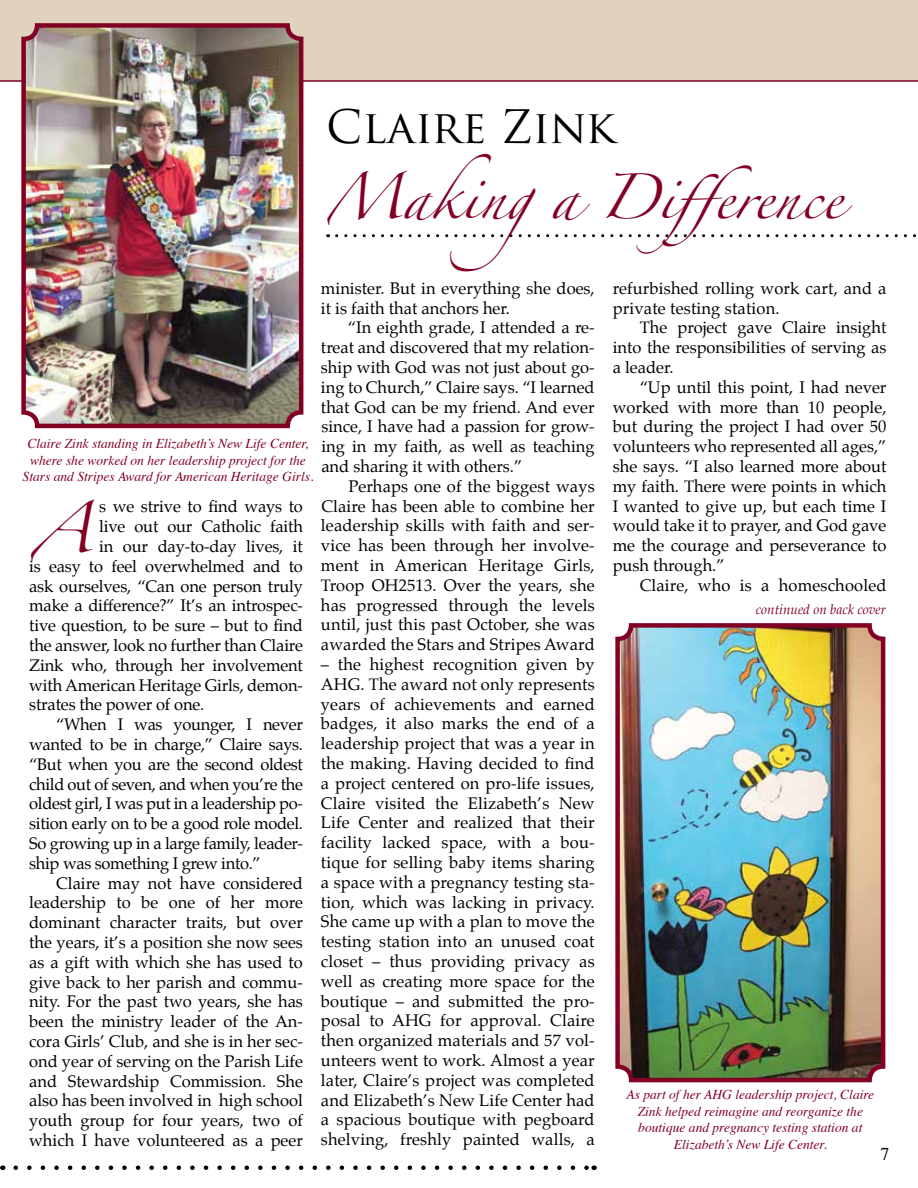
<style>
.page{position:relative;width:918px;height:1188px;background:#fff}
.page>*{position:absolute;margin:0;border:0;box-sizing:border-box;transform-origin:0 0}
.t1{font:45px "Trajan Pro";color:#000}
.t2{font:45px "Zapfino";color:#820024}
.t3{font:40.5px "Zapfino";color:#820024}
.t4{font:18px "Times";color:#000}
.t5{font:16.5px/19.8px "Palatino";color:#000;text-align:justify}
.t6{font:16.5px "Palatino";letter-spacing:-.02em;color:#000}
.t7{font:italic 13.5px/16.5px "Times";color:#820024;text-align:center}
.t8{font:italic 13.5px "Palatino";color:#820024}
</style>
<div class="page">
<div style="left:0;top:0;width:918px;height:82px;background:#e0d2bf"></div>
<img style="left:24px;top:25px;width:277px;height:398px">
<div style="left:21px;top:23px;width:282px;height:405px;border:4px solid #820024;border-radius:14px"></div>
<svg style="left:337px;top:234px;width:580px;height:3px"></svg>
<img style="left:620px;top:628px;width:260px;height:449px">
<div style="left:615px;top:623px;width:270px;height:459px;border:4px solid #820024;border-radius:14px"></div>
<svg style="left:16px;top:1166px;width:571px;height:4px"></svg>
<h1 class="t1" style="left:326px;top:98px;width:291px">Claire Zink</h1>
<h2 class="t3" style="left:326px;top:180px;width:518px">Makinga Difference</h2>
<p class="t5" style="left:321px;top:278px;width:275px">minister. But in everything she does, it is faith that anchors her.</p>
<p class="t5" style="left:321px;top:318px;width:275px;text-indent:27px">“In eighth grade, I attended a re&shy;treat and discovered that my relation&shy;ship with God was not just about go&shy;ing to Church,” Claire says. “I learned that God can be my friend. And ever since, I have had a passion for grow&shy;ing in my faith, as well as teaching and sharing it with others.”</p>
<p class="t5" style="left:321px;top:476px;width:275px;text-indent:27px">Perhaps one of the biggest ways Claire has been able to combine her leadership skills with faith and ser&shy;vice has been through her involve&shy;ment in American Heritage Girls, Troop OH2513. Over the years, she has progressed through the levels until, just this past October, she was awarded the Stars and Stripes Award</p>
<p class="t5" style="left:321px;top:654px;width:275px">– the highest recognition given by AHG. The award not only represents years of achievements and earned badges, it also marks the end of a leadership project that was a year in the making. Having decided to find a project centered on pro-life issues, Claire visited the Elizabeth’s New Life Center and realized that their facility lacked space, with a bou&shy;tique for selling baby items sharing a space with a pregnancy testing sta&shy;tion, which was lacking in privacy.<br>She came up with a plan to move the testing station into an unused coat closet – thus providing privacy as well as creating more space for the boutique – and submitted the pro&shy;posal to AHG for approval. Claire then organized materials and 57 vol&shy;unteers went to work. Almost a year later, Claire’s project was completed and Elizabeth’s New Life Center had a spacious boutique with pegboard shelving, freshly painted walls, a</p>
<p class="t7" style="left:23px;top:435px;width:292px">Claire Zink standing in Elizabeth’s New Life Center, where she worked on her leadership project for the<br>Stars and Stripes Award for American Heritage Girls.</p>
<h1 class="t2" style="left:33px;top:510px;width:61px">A</h1>
<p class="t5" style="left:99px;top:497px;width:205px">s we strive to find ways to</p>
<p class="t5" style="left:99px;top:517px;width:205px">live out our Catholic faith</p>
<p class="t5" style="left:99px;top:536px;width:205px">in our day-to-day lives, it</p>
<p class="t5" style="left:29px;top:556px;width:275px">is easy to feel overwhelmed and to</p>
<p class="t5" style="left:29px;top:576px;width:275px">ask ourselves, “Can one person truly</p>
<p class="t5" style="left:29px;top:596px;width:275px">make a difference?” It’s an introspec-</p>
<p class="t5" style="left:29px;top:616px;width:275px">tive question, to be sure – but to find</p>
<p class="t5" style="left:29px;top:635px;width:275px">the answer, look no further than Claire</p>
<p class="t5" style="left:29px;top:655px;width:275px">Zink who, through her involvement</p>
<p class="t5" style="left:29px;top:675px;width:275px">with American Heritage Girls, demon-</p>
<p class="t5" style="left:29px;top:695px;width:177px">strates the power of one.</p>
<p class="t6" style="left:56px;top:711px;width:248px">“When I was younger, I never</p>
<p class="t6" style="left:29px;top:731px;width:275px">wanted to be in charge,” Claire says.</p>
<p class="t6" style="left:29px;top:750px;width:275px">“But when you are the second oldest</p>
<p class="t6" style="left:29px;top:770px;width:275px">child out of seven, and when you’re the</p>
<p class="t6" style="left:29px;top:790px;width:275px">oldest girl, I was put in a leadership po-</p>
<p class="t6" style="left:29px;top:810px;width:275px">sition early on to be a good role model.</p>
<p class="t6" style="left:29px;top:830px;width:275px">So growing up in a large family, leader-</p>
<p class="t6" style="left:29px;top:849px;width:233px">ship was something I grew into.”</p>
<p class="t5" style="left:56px;top:873px;width:248px">Claire may not have considered</p>
<p class="t5" style="left:29px;top:893px;width:275px">leadership to be one of her more</p>
<p class="t5" style="left:29px;top:913px;width:275px">dominant character traits, but over</p>
<p class="t5" style="left:29px;top:932px;width:275px">the years, it’s a position she now sees</p>
<p class="t5" style="left:29px;top:952px;width:275px">as a gift with which she has used to</p>
<p class="t5" style="left:29px;top:972px;width:275px">give back to her parish and commu-</p>
<p class="t5" style="left:29px;top:992px;width:275px">nity. For the past two years, she has</p>
<p class="t5" style="left:29px;top:1012px;width:275px">been the ministry leader of the An-</p>
<p class="t5" style="left:29px;top:1031px;width:275px">cora Girls’ Club, and she is in her sec-</p>
<p class="t5" style="left:29px;top:1051px;width:275px">ond year of serving on the Parish Life</p>
<p class="t5" style="left:29px;top:1071px;width:275px">and Stewardship Commission. She</p>
<p class="t5" style="left:29px;top:1091px;width:275px">also has been involved in high school</p>
<p class="t5" style="left:29px;top:1111px;width:275px">youth group for four years, two of</p>
<p class="t5" style="left:29px;top:1130px;width:275px">which I have volunteered as a peer</p>
<p class="t5" style="left:613px;top:278px;width:275px">refurbished rolling work cart, and a private testing station.</p>
<p class="t5" style="left:613px;top:318px;width:275px;text-indent:27px">The project gave Claire insight into the responsibilities of serving as a leader.</p>
<p class="t5" style="left:613px;top:377px;width:275px;text-indent:27px">“Up until this point, I had never worked with more than 10 people, but during the project I had over 50 volunteers who represented all ages,” she says. “I also learned more about my faith. There were points in which I wanted to give up, but each time I would take it to prayer, and God gave me the courage and perseverance to push through.”</p>
<p class="t5" style="left:640px;top:575px;width:248px">Claire, who is a homeschooled</p>
<p class="t8" style="left:756px;top:598px;width:132px">continued on back cover</p>
<p class="t7" style="left:626px;top:1086px;width:249px">As part of her AHG leadership project, Claire Zink helped reimagine and reorganize the boutique and pregnancy testing station at Elizabeth’s New Life Center.</p>
<p class="t4" style="left:880px;top:1137px;width:10px">7</p>
</div>
